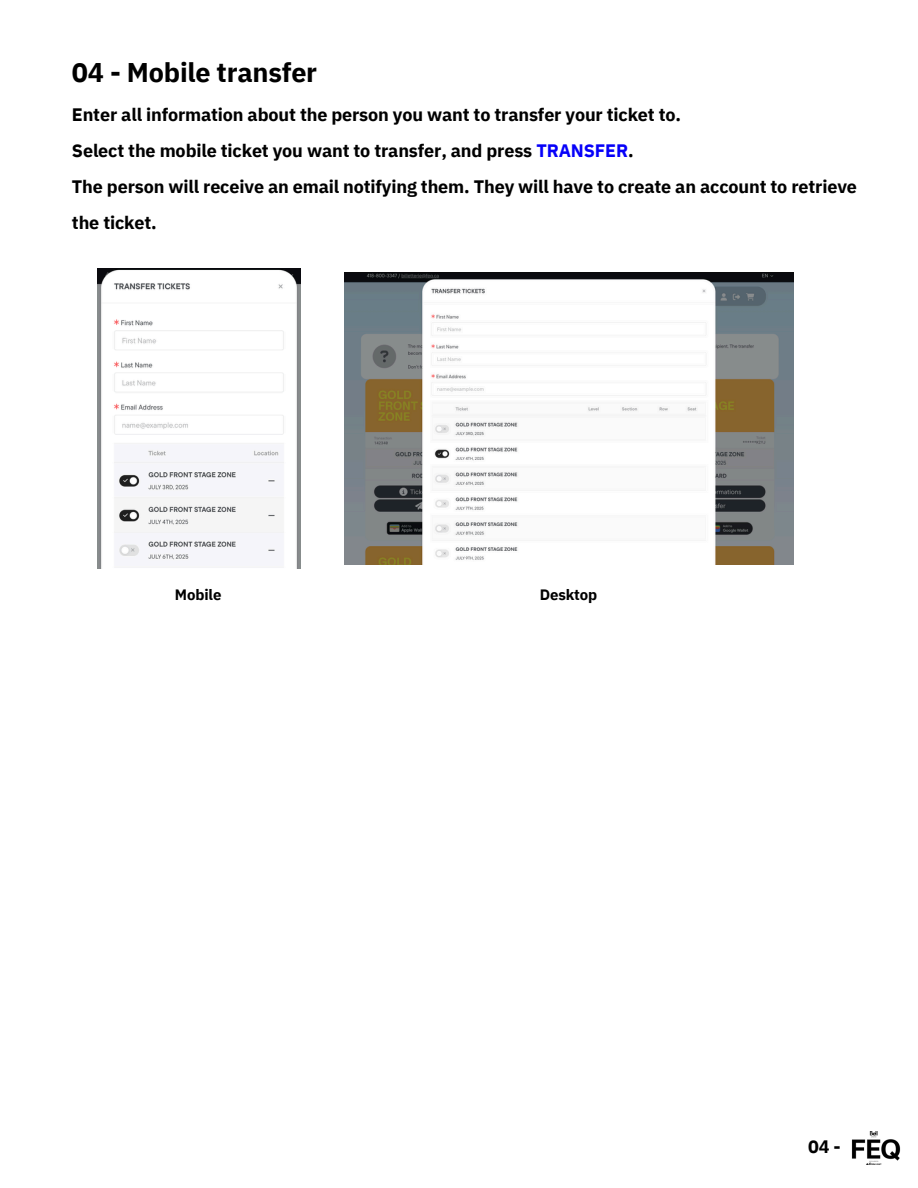
<style>
.page{position:relative;width:918px;height:1188px;background:#fff}
.page>*{position:absolute;margin:0;border:0;box-sizing:border-box;transform-origin:0 0}
.t1{font:700 27px "IBM Plex Sans";letter-spacing:-.01em;color:#000}
.t2{font:700 18px/36px "IBM Plex Sans";letter-spacing:-.01em;color:#000}
.t3{font:700 15px "IBM Plex Sans";letter-spacing:-.01em;color:#000}
.s1{color:#0600f9}
</style>
<div class="page">
<img style="left:851px;top:1131px;width:50px;height:34px">
<img style="left:97px;top:268px;width:204px;height:301px">
<img style="left:345px;top:272px;width:449px;height:293px">
<p class="t1" style="left:72px;top:55px;width:247px">04 - Mobile transfer</p>
<p class="t2" style="left:72px;top:96px;width:787px">Enter all information about the person you want to transfer your ticket to.<br>Select the mobile ticket you want to transfer, and press <span class="s1">TRANSFER</span>.<br>The person will receive an email notifying them. They will have to create an account to retrieve the ticket.</p>
<h2 class="t3" style="left:175px;top:584px;width:48px">Mobile</h2>
<p class="t3" style="left:540px;top:584px;width:59px">Desktop</p>
<p class="t2" style="left:808px;top:1128px;width:34px">04 -</p>
</div>
